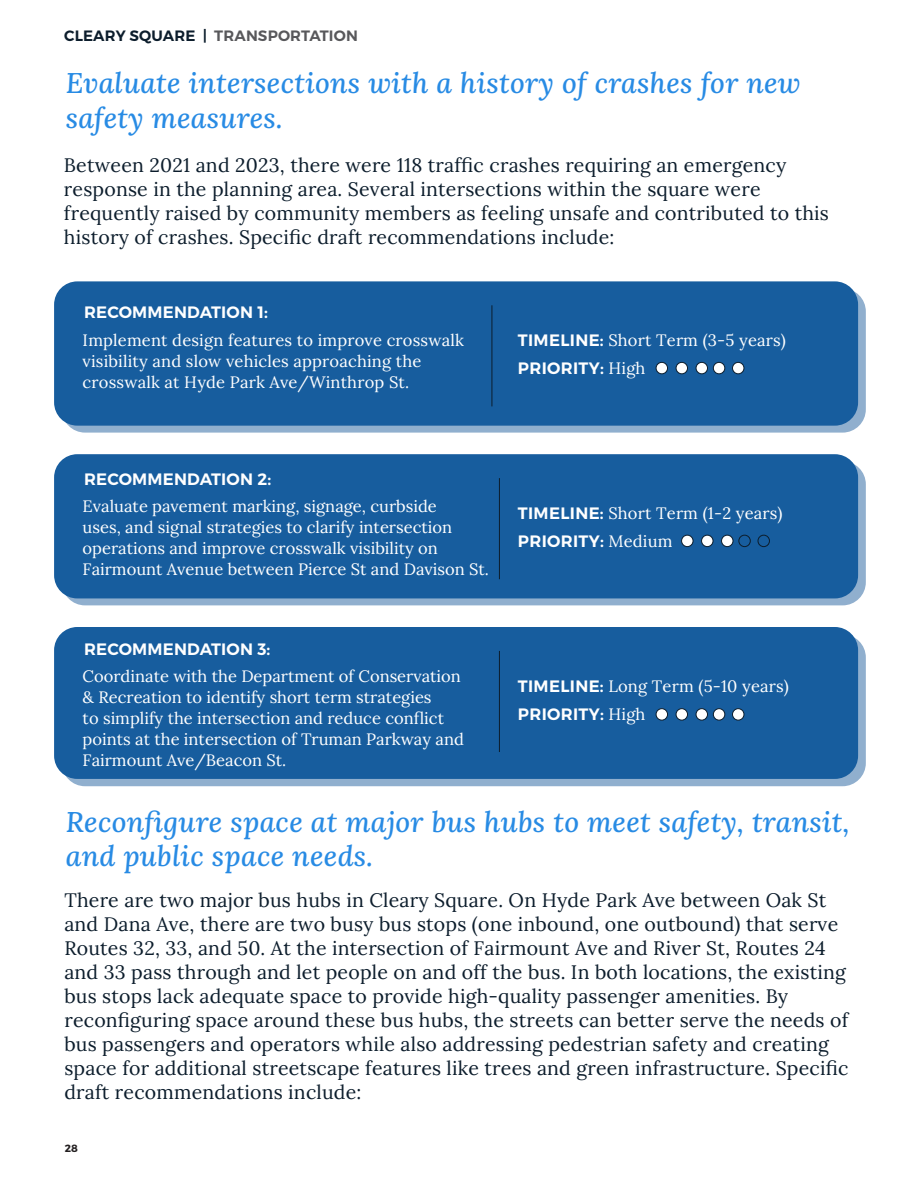
<style>
.page{position:relative;width:918px;height:1188px;background:#fff}
.page>*{position:absolute;margin:0;border:0;box-sizing:border-box;transform-origin:0 0}
.Bullet_list{font:italic 28.5px/34.5px "Lora";letter-spacing:.01em;color:#288be4}
.Bullet_list-2{font:19.5px/24px "Lora";letter-spacing:.01em;color:#0c1d2c}
.Bullet_list-3{font:16.5px/21px "Lora";color:#fff}
.Small_body_text{font:600 16.5px "Montserrat";letter-spacing:.01em;color:#fff}
.Bullet_list-4{font:600 16.5px "Montserrat";letter-spacing:.02em;color:#fff}
.t1{font:600 15px "Montserrat";letter-spacing:.01em;color:#58585b}
.t2{font:700 10.5px "Montserrat";color:#231f20}
.s1{color:#0c1d2c}
.s2{font-family:"Montserrat";font-weight:600}
.s3{font-family:"Lora";font-weight:400}
</style>
<div class="page">
<div style="left:62px;top:288px;width:804px;height:145px;background:#90afce;border-radius:23px"></div>
<div style="left:62px;top:461px;width:804px;height:144px;background:linear-gradient(to right,#8faece,#90afce);border-radius:23px"></div>
<div style="left:62px;top:634px;width:804px;height:152px;background:#90afce;border-radius:23px"></div>
<div style="left:54px;top:281px;width:804px;height:145px;background:#175d9e;border-radius:23px"></div>
<div style="left:54px;top:454px;width:804px;height:144px;background:#175d9e;border-radius:23px"></div>
<div style="left:54px;top:627px;width:804px;height:152px;background:#175d9e;border-radius:23px"></div>
<hr style="left:492px;top:305px;width:1px;height:101px;background:#0c1d2c">
<hr style="left:499px;top:478px;width:1px;height:101px;background:#0c1d2c">
<hr style="left:499px;top:651px;width:1px;height:101px;background:#0c1d2c">
<div style="left:656px;top:362px;width:12px;height:12px;background:#fff;border-radius:50%"></div>
<div style="left:656px;top:362px;width:12px;height:12px;border:1px solid #0c1d2c;border-radius:50%"></div>
<div style="left:682px;top:535px;width:11px;height:12px;background:#fff;border-radius:50%"></div>
<div style="left:681px;top:535px;width:12px;height:12px;border:1px solid #0c1d2c;border-radius:50%"></div>
<div style="left:676px;top:362px;width:12px;height:12px;background:#fff;border-radius:50%"></div>
<div style="left:676px;top:362px;width:12px;height:12px;border:1px solid #0c1d2c;border-radius:50%"></div>
<div style="left:702px;top:535px;width:11px;height:12px;background:#fff;border-radius:50%"></div>
<div style="left:701px;top:535px;width:12px;height:12px;border:1px solid #0c1d2c;border-radius:50%"></div>
<div style="left:696px;top:362px;width:12px;height:12px;background:#fff;border-radius:50%"></div>
<div style="left:696px;top:362px;width:12px;height:12px;border:1px solid #0c1d2c;border-radius:50%"></div>
<div style="left:722px;top:535px;width:11px;height:12px;background:#fff;border-radius:50%"></div>
<div style="left:721px;top:535px;width:12px;height:12px;border:1px solid #0c1d2c;border-radius:50%"></div>
<div style="left:713px;top:362px;width:12px;height:12px;background:#fff;border-radius:50%"></div>
<div style="left:713px;top:362px;width:12px;height:12px;border:1px solid #0c1d2c;border-radius:50%"></div>
<div style="left:738px;top:535px;width:13px;height:12px;border:1px solid #0c1d2c;border-radius:50%"></div>
<div style="left:733px;top:362px;width:11px;height:12px;background:#fff;border-radius:50%"></div>
<div style="left:732px;top:362px;width:12px;height:12px;border:1px solid #0c1d2c;border-radius:50%"></div>
<div style="left:758px;top:535px;width:12px;height:12px;border:1px solid #0c1d2c;border-radius:50%"></div>
<div style="left:656px;top:709px;width:12px;height:11px;background:#fff;border-radius:50%"></div>
<div style="left:656px;top:708px;width:12px;height:13px;border:1px solid #0c1d2c;border-radius:50%"></div>
<div style="left:676px;top:709px;width:12px;height:11px;background:#fff;border-radius:50%"></div>
<div style="left:676px;top:708px;width:12px;height:13px;border:1px solid #0c1d2c;border-radius:50%"></div>
<div style="left:696px;top:709px;width:12px;height:11px;background:#fff;border-radius:50%"></div>
<div style="left:696px;top:708px;width:12px;height:13px;border:1px solid #0c1d2c;border-radius:50%"></div>
<div style="left:713px;top:709px;width:12px;height:11px;background:#fff;border-radius:50%"></div>
<div style="left:713px;top:708px;width:12px;height:13px;border:1px solid #0c1d2c;border-radius:50%"></div>
<div style="left:733px;top:709px;width:11px;height:11px;background:#fff;border-radius:50%"></div>
<div style="left:732px;top:708px;width:12px;height:13px;border:1px solid #0c1d2c;border-radius:50%"></div>
<h6 class="t1" style="left:64px;top:27px;width:295px"><span class="s1">CLEARY SQUARE |</span> TRANSPORTATION</h6>
<p class="Bullet_list" style="left:66px;top:65px;width:736px">Evaluate intersections with a history of crashes for new safety measures.</p>
<p class="Bullet_list-2" style="left:64px;top:152px;width:767px">Between 2021 and 2023, there were 118 traffic crashes requiring an emergency response in the planning area. Several intersections within the square were frequently raised by community members as feeling unsafe and contributed to this history of crashes. Specific draft recommendations include:</p>
<p class="Small_body_text" style="left:84px;top:302px;width:185px">RECOMMENDATION 1:</p>
<p class="Bullet_list-3" style="left:83px;top:328px;width:383px">Implement design features to improve crosswalk visibility and slow vehicles approaching the crosswalk at Hyde Park Ave/Winthrop St.</p>
<p class="Bullet_list-3" style="left:518px;top:329px;width:270px"><span class="s2">TIMELINE:</span> Short Term (3-5 years)</p>
<p class="Bullet_list-4" style="left:518px;top:358px;width:129px">PRIORITY: <span class="s3">High</span></p>
<p class="Small_body_text" style="left:84px;top:469px;width:189px">RECOMMENDATION 2:</p>
<p class="Bullet_list-3" style="left:83px;top:495px;width:408px">Evaluate pavement marking, signage, curbside<br>uses, and signal strategies to clarify intersection operations and improve crosswalk visibility on Fairmount Avenue between Pierce St and Davison St.</p>
<p class="Small_body_text" style="left:84px;top:639px;width:188px">RECOMMENDATION 3:</p>
<p class="Bullet_list-3" style="left:83px;top:665px;width:383px">Coordinate with the Department of Conservation &amp; Recreation to identify short term strategies<br>to simplify the intersection and reduce conflict points at the intersection of Truman Parkway and Fairmount Ave/Beacon St.</p>
<p class="Bullet_list-3" style="left:518px;top:502px;width:266px"><span class="s2">TIMELINE:</span> Short Term (1-2 years)</p>
<p class="Bullet_list-4" style="left:518px;top:531px;width:156px">PRIORITY: <span class="s3">Medium</span></p>
<p class="Bullet_list-3" style="left:518px;top:674px;width:273px"><span class="s2">TIMELINE:</span> Long Term (5-10 years)</p>
<p class="Bullet_list-4" style="left:518px;top:704px;width:129px">PRIORITY: <span class="s3">High</span></p>
<p class="Bullet_list" style="left:66px;top:804px;width:785px">Reconfigure space at major bus hubs to meet safety, transit, and public space needs.</p>
<p class="Bullet_list-2" style="left:64px;top:887px;width:786px">There are two major bus hubs in Cleary Square. On Hyde Park Ave between Oak St and Dana Ave, there are two busy bus stops (one inbound, one outbound) that serve Routes 32, 33, and 50. At the intersection of Fairmount Ave and River St, Routes 24 and 33 pass through and let people on and off the bus. In both locations, the existing bus stops lack adequate space to provide high-quality passenger amenities. By reconfiguring space around these bus hubs, the streets can better serve the needs of bus passengers and operators while also addressing pedestrian safety and creating space for additional streetscape features like trees and green infrastructure. Specific draft recommendations include:</p>
<p class="t2" style="left:65px;top:1142px;width:15px">28</p>
</div>
